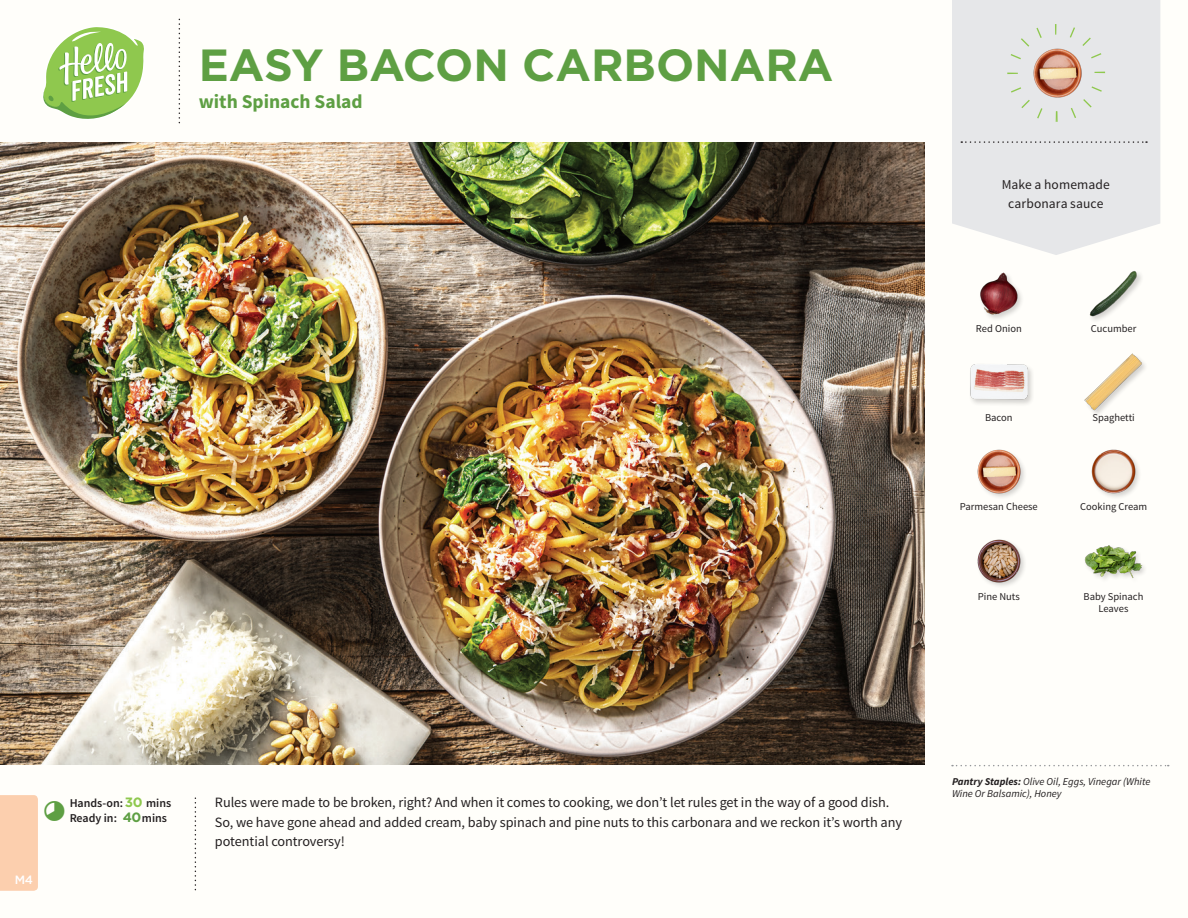
<style>
.page{position:relative;width:1188px;height:918px;background:#fffefa}
.page>*{position:absolute;margin:0;border:0;box-sizing:border-box;transform-origin:0 0}
.T07_ASIAN{font:700 45px "Gotham";color:#5e9f43}
.T07_ASIAN-2{font:700 19.5px "Source Sans Pro";color:#5e9f43}
._05_Story{font:14.25px "Source Sans Pro";letter-spacing:-.005em;color:#231f20}
._02_Hello{font:13.5px/18.9px "Source Sans Pro";letter-spacing:.01em;color:#231f20;text-align:center}
._04_Intro{font:600 12px "Source Sans Pro";color:#231f20}
.T16_ITALIAN{font:500 12px "Gotham";color:#fff}
._18_FRONT_ingredient{font:10.5px/12px "Source Sans Pro";color:#231f20;text-align:center}
._18_1_Pantry_Item{font:italic 10.5px/12px "Source Sans Pro";color:#231f20}
.s1{font-family:"Gotham";font-weight:700;font-size:13.5px;color:#8fc84e}
.s2{font-family:"Gotham";font-weight:700;font-size:13.5px;color:#5e9f43}
.s3{font-weight:700}
</style>
<div class="page">
<svg style="left:43px;top:27px;width:101px;height:92px"></svg>
<div style="left:0;top:795px;width:38px;height:96px;background:#fccfae"></div>
<img style="left:977px;top:539px;width:48px;height:47px">
<div style="left:968px;top:364px;width:66px;height:43px;background:#231f20;opacity:.2"></div>
<img style="left:970px;top:364px;width:58px;height:43px">
<div style="left:1084px;top:544px;width:64px;height:41px;background:#231f20;opacity:.2"></div>
<img style="left:1085px;top:544px;width:57px;height:41px">
<img style="left:1091px;top:449px;width:48px;height:48px">
<div style="left:1084px;top:353px;width:64px;height:64px;background:#231f20;opacity:.2"></div>
<img style="left:1085px;top:354px;width:57px;height:57px">
<img style="left:1089px;top:271px;width:52px;height:50px">
<img style="left:977px;top:449px;width:48px;height:48px">
<img style="left:980px;top:272px;width:42px;height:47px">
<svg style="left:952px;top:0;width:208px;height:255px;background:#e9e9eb"></svg>
<img style="left:0;top:142px;width:925px;height:623px">
<svg style="left:179px;top:0;width:968px;height:143px"></svg>
<svg style="left:952px;top:765px;width:217px;height:1px"></svg>
<p class="T07_ASIAN" style="left:199px;top:36px;width:636px">EASY BACON CARBONARA</p>
<p class="T07_ASIAN-2" style="left:199px;top:88px;width:165px">with Spinach Salad</p>
<p class="_02_Hello" style="left:1002px;top:175px;width:109px">Make a homemade carbonara sauce</p>
<p class="_18_FRONT_ingredient" style="left:976px;top:322px;width:47px">Red Onion</p>
<p class="_18_FRONT_ingredient" style="left:1091px;top:322px;width:47px">Cucumber</p>
<p class="_18_FRONT_ingredient" style="left:985px;top:411px;width:29px">Bacon</p>
<p class="_18_FRONT_ingredient" style="left:1092px;top:411px;width:44px">Spaghetti</p>
<p class="_18_FRONT_ingredient" style="left:960px;top:501px;width:79px">Parmesan Cheese</p>
<p class="_18_FRONT_ingredient" style="left:1080px;top:501px;width:68px">Cooking Cream</p>
<p class="_18_FRONT_ingredient" style="left:978px;top:590px;width:44px">Pine Nuts</p>
<p class="_18_FRONT_ingredient" style="left:1084px;top:590px;width:61px">Baby Spinach<br>Leaves</p>
<p class="T16_ITALIAN" style="left:15px;top:872px;width:20px">M4</p>
<p class="_04_Intro" style="left:70px;top:795px;width:103px">Hands-on: <span class="s1">30</span> mins</p>
<p class="_04_Intro" style="left:70px;top:810px;width:99px">Ready in: <span class="s2">40</span>mins</p>
<p class="_05_Story" style="left:215px;top:794px;width:676px">Rules were made to be broken, right? And when it comes to cooking, we don’t let rules get in the way of a good dish.</p>
<p class="_05_Story" style="left:215px;top:813px;width:689px">So, we have gone ahead and added cream, baby spinach and pine nuts to this carbonara and we reckon it’s worth any</p>
<p class="_05_Story" style="left:215px;top:833px;width:131px">potential controversy!</p>
<p class="_18_1_Pantry_Item" style="left:952px;top:775px;width:200px"><span class="s3">Pantry Staples:</span> Olive Oil, Eggs, Vinegar (White<br>Wine Or Balsamic), Honey</p>
</div>
